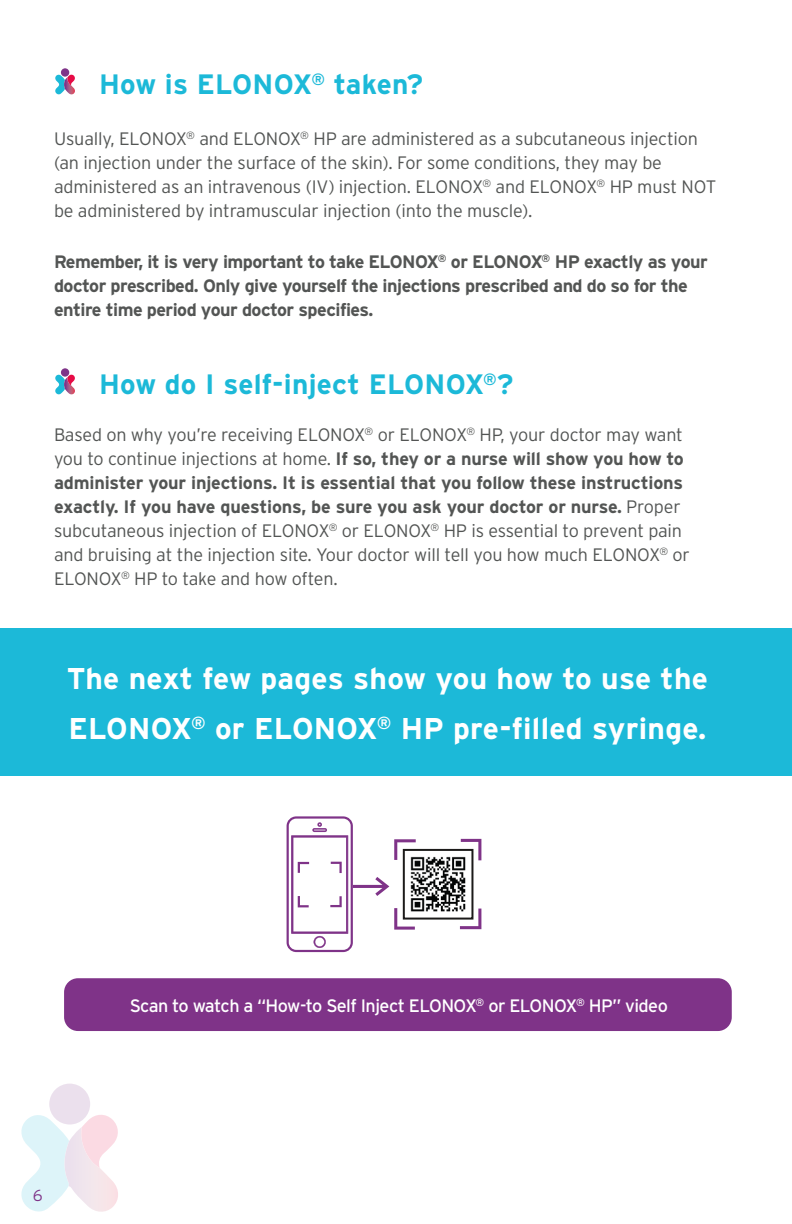
<style>
.page{position:relative;width:792px;height:1224px;background:#fff}
.page>*{position:absolute;margin:0;border:0;box-sizing:border-box;transform-origin:0 0}
.t1{font:700 30px/50px "Interstate";letter-spacing:.01em;color:#fff}
.t2{font:700 28px "Interstate";letter-spacing:.01em;color:#1cb9d8}
.t3{font:300 18px/24px "Interstate";letter-spacing:-.01em;color:#535554}
.t4{font:700 18px/24px "Interstate";letter-spacing:-.03em;color:#535554}
.t5{font:18px "Interstate";letter-spacing:-.03em;color:#fff}
.t6{font:300 16px "Interstate";color:#7f3388}
.s1{font-weight:700}
</style>
<div class="page">
<div style="left:49px;top:1084px;width:41px;height:41px;background:#ebe0ed;border-radius:50%"></div>
<svg style="left:21px;top:1113px;width:97px;height:99px"></svg>
<div style="left:61px;top:368px;width:8px;height:9px;background:#7f3388;border-radius:50%"></div>
<svg style="left:55px;top:374px;width:20px;height:21px"></svg>
<div style="left:61px;top:68px;width:8px;height:9px;background:#7f3388;border-radius:50%"></div>
<svg style="left:55px;top:74px;width:20px;height:20px"></svg>
<div style="left:0;top:628px;width:792px;height:148px;background:#1cb9d8"></div>
<div style="left:64px;top:978px;width:668px;height:53px;background:#7f3388;border-radius:14px"></div>
<svg style="left:287px;top:816px;width:194px;height:136px"></svg>
<p class="t2" style="left:99px;top:69px;width:326px">How is ELONOX<sup>®</sup> taken?</p>
<p class="t3" style="left:54px;top:127px;width:664px">Usually, ELONOX<sup>®</sup> and ELONOX<sup>®</sup> HP are administered as a subcutaneous injection (an injection under the surface of the skin). For some conditions, they may be administered as an intravenous (IV) injection. ELONOX<sup>®</sup> and ELONOX<sup>®</sup> HP must NOT be administered by intramuscular injection (into the muscle).</p>
<p class="t4" style="left:54px;top:250px;width:655px">Remember, it is very important to take ELONOX<sup>®</sup> or ELONOX<sup>®</sup> HP exactly as your doctor prescribed. Only give yourself the injections prescribed and do so for the entire time period your doctor specifies.</p>
<p class="t2" style="left:99px;top:368px;width:416px">How do I self-inject ELONOX<sup>®</sup>?</p>
<p class="t3" style="left:54px;top:422px;width:637px">Based on why you’re receiving ELONOX<sup>®</sup> or ELONOX<sup>®</sup> HP, your doctor may want you to continue injections at home. <span class="s1">If so, they or a nurse will show you how to administer your injections. It is essential that you follow these instructions exactly. If you have questions, be sure you ask your doctor or nurse.</span> Proper subcutaneous injection of ELONOX<sup>®</sup> or ELONOX<sup>®</sup> HP is essential to prevent pain and bruising at the injection site. Your doctor will tell you how much ELONOX<sup>®</sup> or ELONOX<sup>®</sup> HP to take and how often.</p>
<p class="t1" style="left:67px;top:653px;width:643px">The next few pages show you how to use the<br>ELONOX<sup>®</sup> or ELONOX<sup>®</sup> HP pre-filled syringe.</p>
<p class="t6" style="left:33px;top:1186px;width:11px">6</p>
<p class="t5" style="left:130px;top:995px;width:540px">Scan to watch a “How-to Self Inject ELONOX<sup>®</sup> or ELONOX<sup>®</sup> HP” video</p>
</div>
